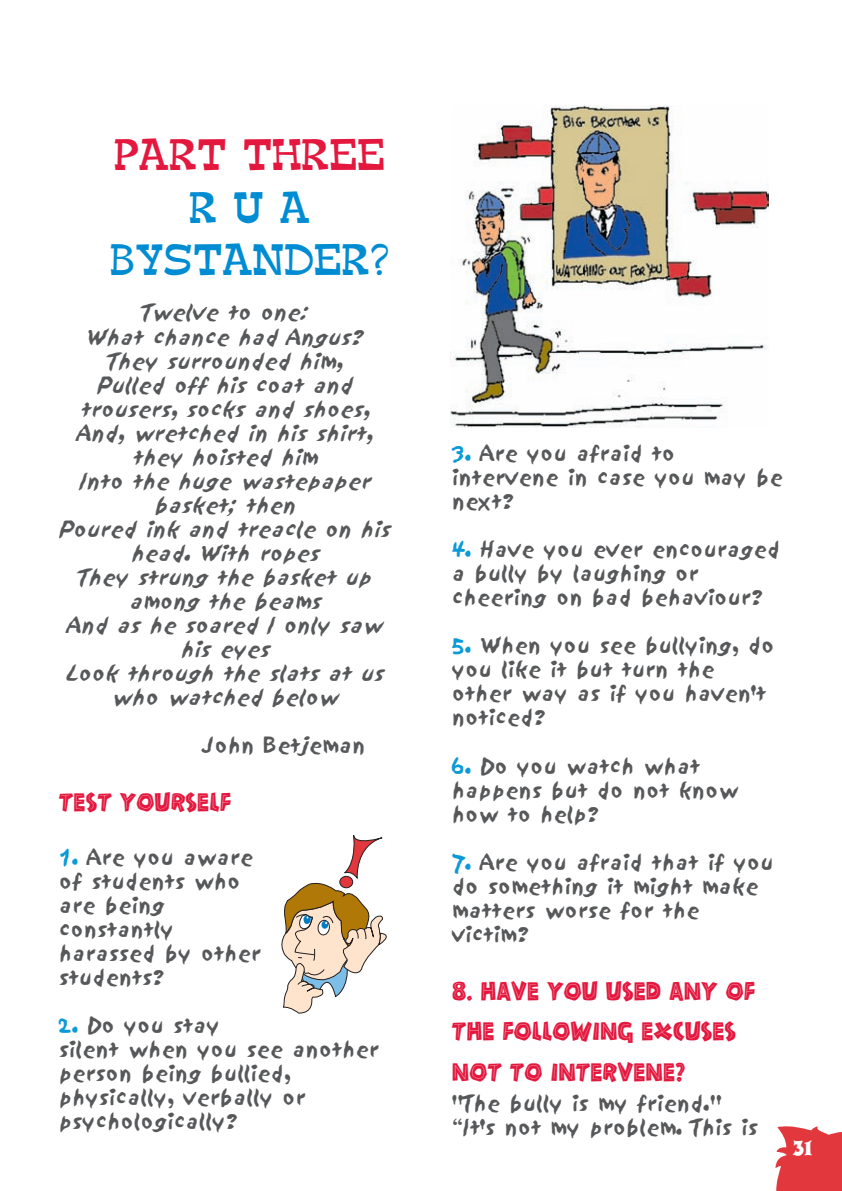
<style>
.page{position:relative;width:842px;height:1191px;background:#fff}
.page>*{position:absolute;margin:0;border:0;box-sizing:border-box;transform-origin:0 0}
.t1{font:44px/52.8px "Beniolo";color:#008cd2;text-align:center}
.t2{font:28px/40.6px "Chunk";color:#e4183e}
.t3{font:22px "Jazz Poster";color:#fff}
.t4{font:20px/24px "Sand";color:#57585a}
.t5{font:italic 20px/24px "Sand";color:#57585a;text-align:center}
.s1{color:#e4183e}
.s2{color:#0b9ad8}
</style>
<div class="page">
<svg style="left:775px;top:1126px;width:67px;height:65px;background:#e45055"></svg>
<svg style="left:281px;top:835px;width:106px;height:179px"></svg>
<img style="left:451px;top:105px;width:317px;height:323px">
<p class="t1" style="left:110px;top:128px;width:280px"><span class="s1">PART THREE<br></span>R U A<br>BYSTANDER?</p>
<p class="t5" style="left:59px;top:301px;width:340px">Twelve to one:<br>What chance had Angus?<br>They surrounded him,<br>Pulled off his coat and trousers, socks and shoes,<br>And, wretched in his shirt, they hoisted him<br>Into the huge wastepaper basket; then<br>Poured ink and treacle on his head. With ropes<br>They strung the basket up among the beams<br>And as he soared I only saw his eyes<br>Look through the slats at us who watched below</p>
<p class="t4" style="left:203px;top:733px;width:164px">John Betjeman</p>
<p class="t2" style="left:59px;top:781px;width:174px">TEST YOURSELF</p>
<p class="t4" style="left:59px;top:846px;width:203px"><span class="s2">1.</span> Are you aware of students who are being constantly harassed by other students?</p>
<p class="t4" style="left:59px;top:1014px;width:321px"><span class="s2">2.</span> Do you stay<br>silent when you see another person being bullied, physically, verbally or psychologically?</p>
<p class="t4" style="left:452px;top:442px;width:332px"><span class="s2">3.</span> Are you afraid to intervene in case you may be next?</p>
<p class="t4" style="left:452px;top:538px;width:330px"><span class="s2">4.</span> Have you ever encouraged a bully by laughing or cheering on bad behaviour?</p>
<p class="t4" style="left:452px;top:634px;width:324px"><span class="s2">5.</span> When you see bullying, do you like it but turn the other way as if you haven't noticed?</p>
<p class="t4" style="left:452px;top:754px;width:288px"><span class="s2">6.</span> Do you watch what happens but do not know how to help?</p>
<p class="t4" style="left:452px;top:850px;width:323px"><span class="s2">7.</span> Are you afraid that if you do something it might make matters worse for the victim?</p>
<p class="t2" style="left:452px;top:970px;width:305px">8. HAVE YOU USED ANY OF<br>THE FOLLOWING EXCUSES<br>NOT TO INTERVENE?</p>
<p class="t4" style="left:452px;top:1092px;width:307px">"The bully is my friend." “It's not my problem. This is</p>
<p class="t3" style="left:792px;top:1127px;width:22px">31</p>
</div>
